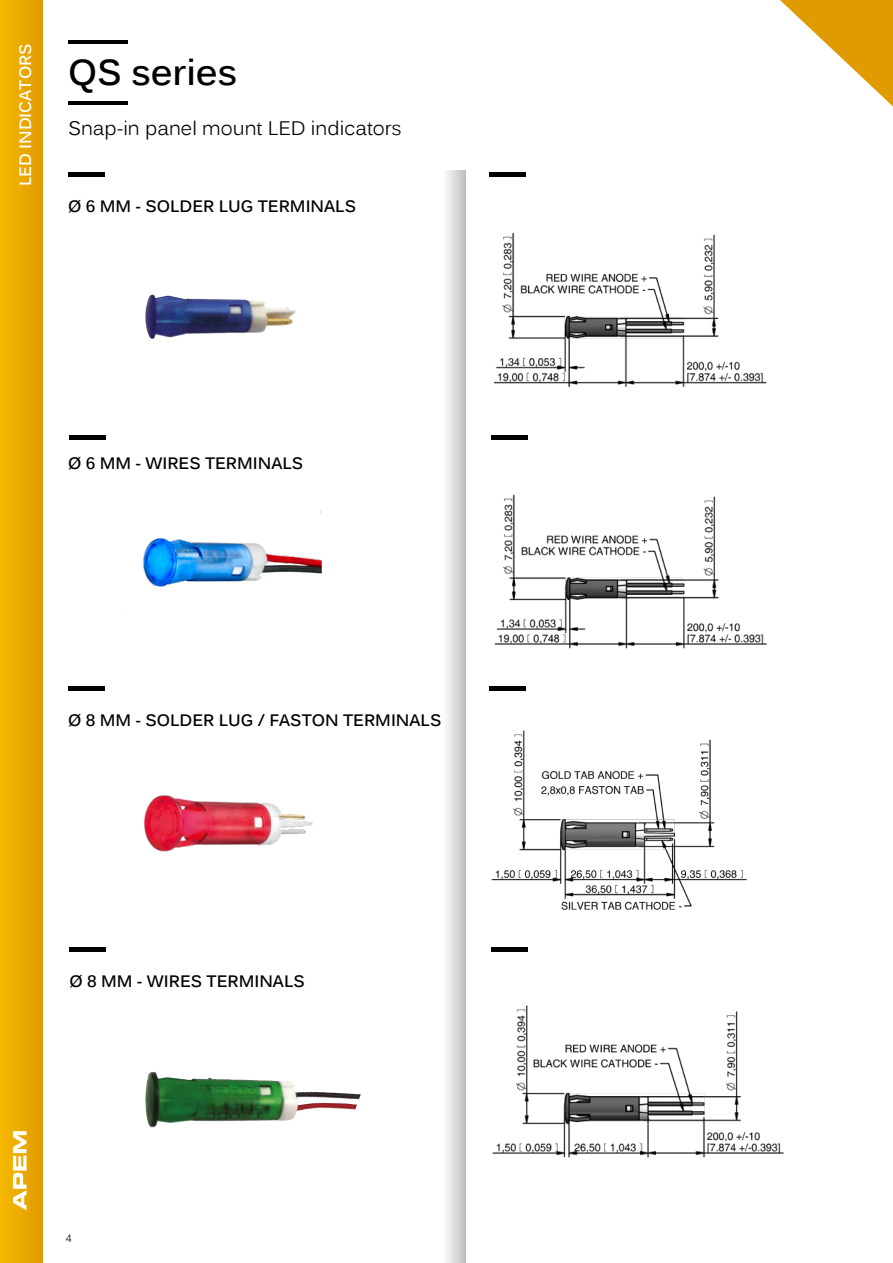
<style>
.page{position:relative;width:893px;height:1263px;background:#fff}
.page>*{position:absolute;margin:0;border:0;box-sizing:border-box;transform-origin:0 0}
.t1{font:700 36px "Kalinga";color:#000}
.t2{font:19.5px "Kalinga";color:#000}
.t3{font:700 16.5px "Kalinga";color:#000}
.t4{font:700 16.5px "Kalinga";color:#fff}
.t5{font:10.5px "Kalinga";color:#000}
</style>
<div class="page">
<svg style="left:446px;top:170px;width:19px;height:1093px"></svg>
<hr style="left:69px;top:435px;width:37px;height:4px;background:#000">
<hr style="left:68px;top:173px;width:36px;height:4px;background:#000">
<hr style="left:490px;top:173px;width:36px;height:4px;background:#000">
<img style="left:491px;top:730px;width:256px;height:180px">
<img style="left:144px;top:795px;width:169px;height:57px">
<hr style="left:69px;top:948px;width:37px;height:4px;background:#000">
<hr style="left:491px;top:948px;width:36px;height:4px;background:#000">
<hr style="left:68px;top:686px;width:36px;height:4px;background:#000">
<img style="left:145px;top:296px;width:31px;height:43px">
<img style="left:145px;top:1072px;width:34px;height:56px">
<img style="left:446px;top:189px;width:321px;height:261px">
<img style="left:446px;top:959px;width:338px;height:268px">
<img style="left:446px;top:450px;width:321px;height:268px">
<img style="left:142px;top:510px;width:180px;height:77px">
<hr style="left:68px;top:101px;width:59px;height:3px;background:#000">
<hr style="left:68px;top:40px;width:59px;height:4px;background:#000">
<div style="left:0;top:0;width:42px;height:1263px;background:linear-gradient(to right,#f6b900,#e19d00)"></div>
<svg style="left:13px;top:1131px;width:14px;height:79px"></svg>
<svg style="left:780px;top:0;width:113px;height:106px"></svg>
<p class="t4" style="left:15px;top:186px;width:144px;rotate:-90deg">LED INDICATORS</p>
<h1 class="t1" style="left:68px;top:49px;width:171px">QS series</h1>
<p class="t2" style="left:68px;top:116px;width:335px">Snap-in panel mount LED indicators</p>
<p class="t3" style="left:68px;top:195px;width:289px">Ø 6 MM - SOLDER LUG TERMINALS</p>
<p class="t3" style="left:68px;top:452px;width:237px">Ø 6 MM - WIRES TERMINALS</p>
<p class="t3" style="left:68px;top:709px;width:375px">Ø 8 MM - SOLDER LUG / FASTON TERMINALS</p>
<p class="t3" style="left:69px;top:970px;width:237px">Ø 8 MM - WIRES TERMINALS</p>
<p class="t5" style="left:66px;top:1231px;width:7px">4</p>
</div>
